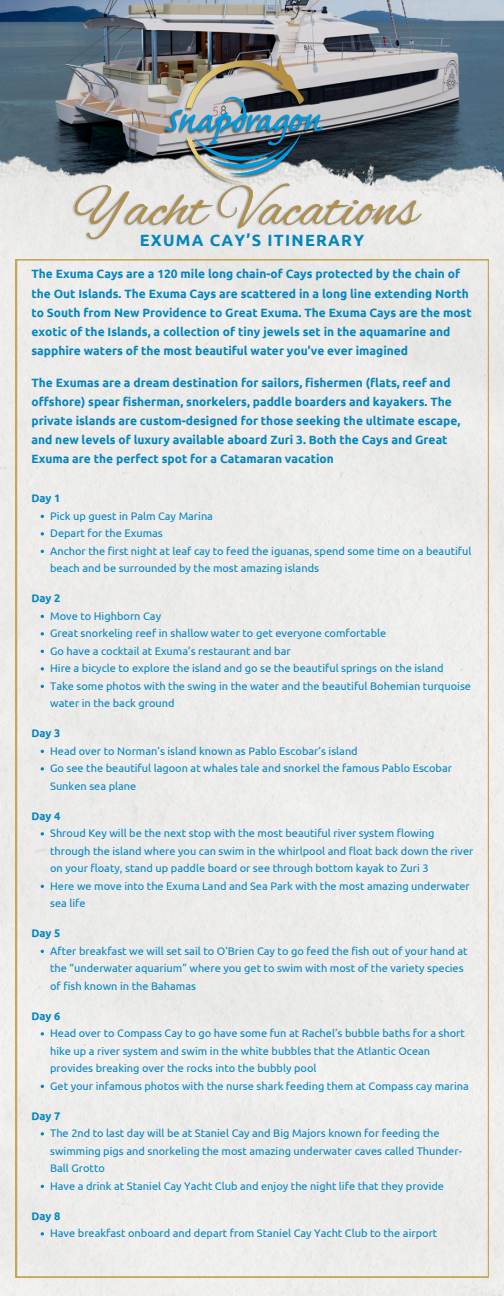
<style>
.page{position:relative;width:504px;height:1296px;background:#fff}
.page>*{position:absolute;margin:0;border:0;box-sizing:border-box;transform-origin:0 0}
.t1{font:700 16.3px "Ubuntu";letter-spacing:.075em;color:#0486bd}
.t2{font:700 12px/19.2px "Ubuntu";color:#0486bd}
.t3{font:11px/17.5px "Ubuntu";color:#0486bd}
.t4{font:700 11px "Ubuntu";color:#0486bd}
</style>
<div class="page">
<img style="left:1px;top:0;width:503px;height:127px">
<img style="left:0;top:127px;width:504px;height:1169px">
<div style="left:16px;top:259px;width:473px;height:1019px;background:#edebeb"></div>
<svg style="left:41px;top:532px;width:3px;height:4px"></svg>
<svg style="left:41px;top:632px;width:3px;height:4px"></svg>
<svg style="left:41px;top:667px;width:3px;height:4px"></svg>
<svg style="left:41px;top:767px;width:3px;height:4px"></svg>
<svg style="left:41px;top:832px;width:3px;height:4px"></svg>
<svg style="left:41px;top:1032px;width:3px;height:4px"></svg>
<svg style="left:41px;top:1132px;width:3px;height:4px"></svg>
<svg style="left:41px;top:1232px;width:3px;height:4px"></svg>
<img style="left:150px;top:29px;width:186px;height:148px">
<img style="left:69px;top:177px;width:364px;height:72px">
<p class="t1" style="left:140px;top:231px;width:226px">EXUMA CAY’S ITINERARY</p>
<p class="t2" style="left:31px;top:264px;width:442px">The Exuma Cays are a 120 mile long chain-of Cays protected by the chain of the Out Islands. The Exuma Cays are scattered in a long line extending North to South from New Providence to Great Exuma. The Exuma Cays are the most exotic of the Islands, a collection of tiny jewels set in the aquamarine and sapphire waters of the most beautiful water you’ve ever imagined</p>
<h2 class="t2" style="left:31px;top:373px;width:430px">The Exumas are a dream destination for sailors, fishermen (flats, reef and offshore) spear fisherman, snorkelers, paddle boarders and kayakers. The private islands are custom-designed for those seeking the ultimate escape, and new levels of luxury available aboard Zuri 3. Both the Cays and Great Exuma are the perfect spot for a Catamaran vacation</h2>
<h3 class="t4" style="left:31px;top:492px;width:31px">Day 1</h3>
<h3 class="t3" style="left:50px;top:507px;width:164px">Pick up guest in Palm Cay Marina</h3>
<h3 class="t3" style="left:50px;top:524px;width:114px">Depart for the Exumas</h3>
<p class="t3" style="left:50px;top:542px;width:423px">Anchor the first night at leaf cay to feed the iguanas, spend some time on a beautiful beach and be surrounded by the most amazing islands</p>
<p class="t4" style="left:31px;top:592px;width:31px">Day 2</p>
<p class="t3" style="left:50px;top:607px;width:112px">Move to Highborn Cay</p>
<h3 class="t3" style="left:50px;top:624px;width:338px">Great snorkeling reef in shallow water to get everyone comfortable</h3>
<p class="t3" style="left:50px;top:642px;width:242px">Go have a cocktail at Exuma’s restaurant and bar</p>
<p class="t3" style="left:50px;top:659px;width:395px">Hire a bicycle to explore the island and go se the beautiful springs on the island</p>
<p class="t3" style="left:50px;top:677px;width:422px">Take some photos with the swing in the water and the beautiful Bohemian turquoise water in the back ground</p>
<p class="t4" style="left:31px;top:727px;width:31px">Day 3</p>
<p class="t3" style="left:50px;top:742px;width:309px">Head over to Norman’s island known as Pablo Escobar’s island</p>
<h3 class="t3" style="left:50px;top:759px;width:403px">Go see the beautiful lagoon at whales tale and snorkel the famous Pablo Escobar<br>Sunken sea plane</h3>
<p class="t4" style="left:31px;top:809px;width:31px">Day 4</p>
<p class="t3" style="left:50px;top:824px;width:425px">Shroud Key will be the next stop with the most beautiful river system flowing through the island where you can swim in the whirlpool and float back down the river on your floaty, stand up paddle board or see through bottom kayak to Zuri 3</p>
<h3 class="t3" style="left:50px;top:877px;width:421px">Here we move into the Exuma Land and Sea Park with the most amazing underwater sea life</h3>
<p class="t4" style="left:31px;top:927px;width:31px">Day 5</p>
<p class="t3" style="left:50px;top:942px;width:419px">After breakfast we will set sail to O’Brien Cay to go feed the fish out of your hand at the “underwater aquarium” where you get to swim with most of the variety species of fish known in the Bahamas</p>
<h3 class="t4" style="left:31px;top:1009px;width:31px">Day 6</h3>
<p class="t3" style="left:50px;top:1024px;width:416px">Head over to Compass Cay to go have some fun at Rachel’s bubble baths for a short hike up a river system and swim in the white bubbles that the Atlantic Ocean provides breaking over the rocks into the bubbly pool</p>
<h3 class="t3" style="left:50px;top:1077px;width:420px">Get your infamous photos with the nurse shark feeding them at Compass cay marina</h3>
<p class="t4" style="left:31px;top:1109px;width:31px">Day 7</p>
<p class="t3" style="left:50px;top:1124px;width:413px">The 2nd to last day will be at Staniel Cay and Big Majors known for feeding the swimming pigs and snorkeling the most amazing underwater caves called Thunder-<br>Ball Grotto</p>
<h3 class="t3" style="left:50px;top:1177px;width:395px">Have a drink at Staniel Cay Yacht Club and enjoy the night life that they provide</h3>
<p class="t4" style="left:31px;top:1209px;width:31px">Day 8</p>
<p class="t3" style="left:50px;top:1224px;width:389px">Have breakfast onboard and depart from Staniel Cay Yacht Club to the airport</p>
</div>
